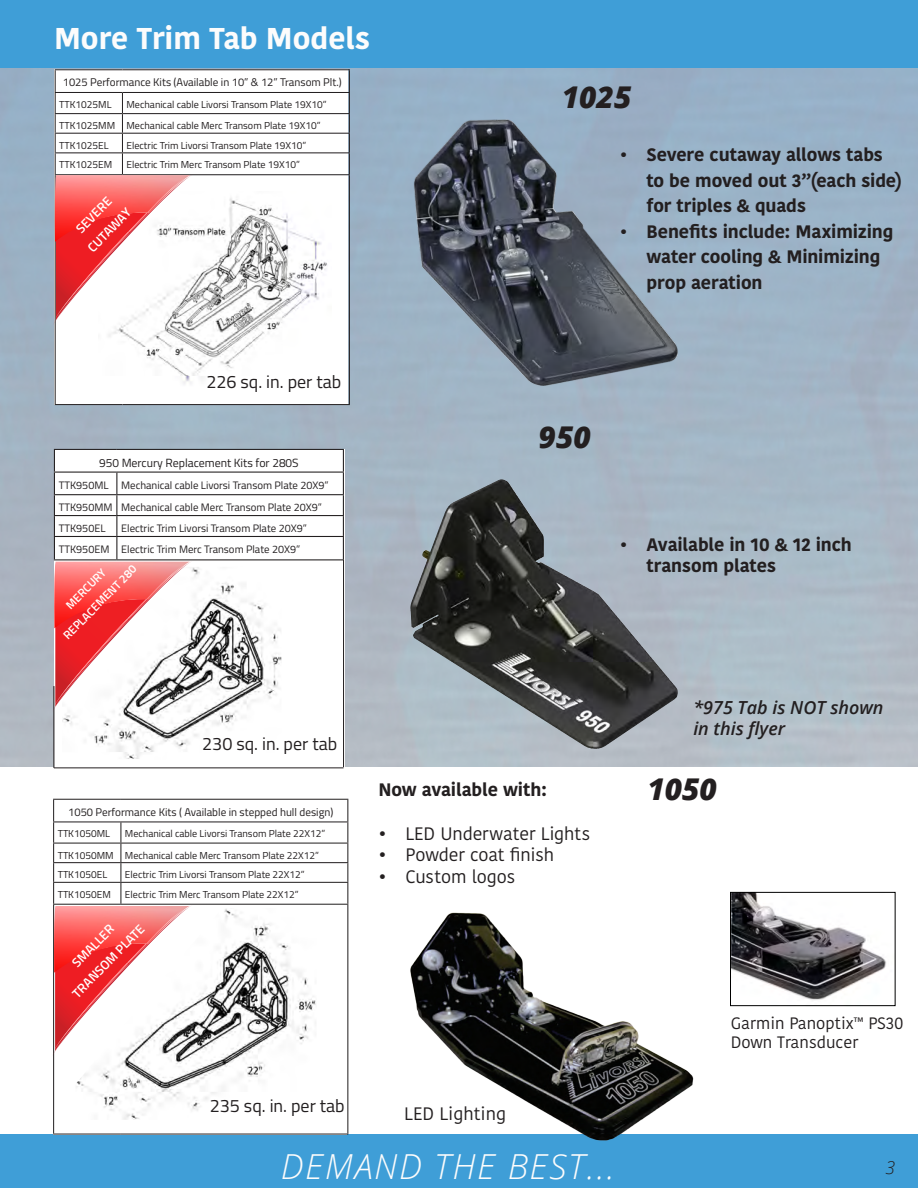
<style>
.page{position:relative;width:918px;height:1188px;background:#fff}
.page>*{position:absolute;margin:0;border:0;box-sizing:border-box;transform-origin:0 0}
.t1{font:italic 300 34.5px "Open Sans";letter-spacing:.05em;color:#fcfcfc}
.t2{font:700 30px "Kohinoor Bangla";color:#fcfcfc}
.t3{font:italic 800 30px "Open Sans";color:#231f20}
.t4{font:700 18px/25.5px "Kohinoor Bangla";letter-spacing:-.005em;color:#231f20}
.t5{font:18px "Kohinoor Bangla";letter-spacing:-.005em;color:#231f20}
.t6{font:18px "Titillium Web";color:#231f20}
.t7{font:italic 600 18px/21.6px "Open Sans";color:#231f20}
.t8{font:italic 300 18px "Open Sans";color:#231f20}
.Body_Bullets{font:16.5px "Kohinoor Bangla";color:#231f20}
.Body_Bullets-2{font:600 12.9px "Titillium Web";color:#fff}
.t9{font:11.85px "Titillium Web";color:#231f20}
.Body_Bullets-3{font:600 11.55px "Titillium Web";color:#fff}
.t10{font:11.1px "Titillium Web";color:#231f20}
.t11{font:10.8px "Titillium Web";color:#231f20}
.t12{font:10.2px "Titillium Web";color:#231f20}
</style>
<div class="page">
<img style="left:0;top:68px;width:918px;height:699px">
<div style="left:0;top:1px;width:918px;height:67px;background:#3f9ed7"></div>
<div style="left:0;top:1134px;width:918px;height:54px;background:#3f9ed7"></div>
<hr style="left:53px;top:799px;width:68px;height:1px;background:#231f20">
<hr style="left:121px;top:799px;width:227px;height:1px;background:#231f20">
<hr style="left:121px;top:821px;width:227px;height:1px;background:#231f20">
<hr style="left:121px;top:843px;width:227px;height:1px;background:#231f20">
<hr style="left:121px;top:862px;width:227px;height:1px;background:#231f20">
<hr style="left:121px;top:882px;width:227px;height:1px;background:#231f20">
<svg style="left:347px;top:800px;width:1px;height:104px"></svg>
<hr style="left:53px;top:905px;width:1px;height:229px;background:#231f20">
<hr style="left:121px;top:904px;width:227px;height:1px;background:#231f20">
<hr style="left:347px;top:905px;width:1px;height:229px;background:#231f20">
<hr style="left:53px;top:1134px;width:68px;height:1px;background:#231f20">
<hr style="left:121px;top:1134px;width:227px;height:1px;background:#231f20">
<img style="left:76px;top:909px;width:240px;height:211px">
<svg style="left:53px;top:800px;width:139px;height:257px"></svg>
<div style="left:55px;top:69px;width:293px;height:336px;background:#fff"></div>
<hr style="left:55px;top:69px;width:67px;height:1px;background:#231f20">
<hr style="left:122px;top:69px;width:228px;height:1px;background:#231f20">
<hr style="left:122px;top:92px;width:228px;height:1px;background:#231f20">
<hr style="left:122px;top:113px;width:228px;height:1px;background:#231f20">
<hr style="left:122px;top:133px;width:228px;height:1px;background:#231f20">
<hr style="left:122px;top:152px;width:228px;height:1px;background:#231f20">
<svg style="left:349px;top:70px;width:1px;height:104px"></svg>
<hr style="left:55px;top:175px;width:1px;height:229px;background:#231f20">
<hr style="left:122px;top:174px;width:228px;height:1px;background:#231f20">
<hr style="left:349px;top:175px;width:1px;height:229px;background:#231f20">
<hr style="left:55px;top:404px;width:67px;height:1px;background:#231f20">
<hr style="left:122px;top:404px;width:228px;height:1px;background:#231f20">
<img style="left:410px;top:912px;width:284px;height:229px">
<img style="left:732px;top:894px;width:154px;height:106px">
<div style="left:730px;top:892px;width:166px;height:114px;border:1px solid #000"></div>
<img style="left:108px;top:198px;width:219px;height:186px">
<svg style="left:53px;top:70px;width:140px;height:256px"></svg>
<img style="left:388px;top:102px;width:313px;height:302px">
<img style="left:439px;top:479px;width:61px;height:48px">
<div style="left:54px;top:449px;width:291px;height:318px;background:#fff"></div>
<hr style="left:54px;top:449px;width:63px;height:1px;background:#231f20">
<hr style="left:117px;top:449px;width:227px;height:1px;background:#231f20">
<hr style="left:117px;top:472px;width:227px;height:1px;background:#231f20">
<hr style="left:117px;top:494px;width:227px;height:1px;background:#231f20">
<hr style="left:117px;top:515px;width:227px;height:1px;background:#231f20">
<hr style="left:117px;top:536px;width:227px;height:1px;background:#231f20">
<svg style="left:343px;top:450px;width:1px;height:109px"></svg>
<hr style="left:117px;top:559px;width:227px;height:1px;background:#231f20">
<img style="left:62px;top:567px;width:219px;height:192px">
<hr style="left:54px;top:767px;width:290px;height:1px;background:#231f20">
<hr style="left:343px;top:560px;width:1px;height:207px;background:#231f20">
<hr style="left:53px;top:686px;width:1px;height:82px;background:#231f20">
<svg style="left:52px;top:450px;width:140px;height:262px"></svg>
<p class="t2" style="left:54px;top:12px;width:317px">More Trim Tab Models</p>
<p class="t10" style="left:63px;top:74px;width:280px">1025 Performance Kits (Available in 10” &amp; 12” Transom Plt.)</p>
<p class="t12" style="left:59px;top:97px;width:54px">TTK1025ML</p>
<p class="t12" style="left:127px;top:97px;width:202px">Mechanical cable Livorsi Transom Plate 19X10”</p>
<p class="t12" style="left:59px;top:118px;width:58px">TTK1025MM</p>
<p class="t12" style="left:127px;top:118px;width:195px">Mechanical cable Merc Transom Plate 19X10”</p>
<p class="t12" style="left:59px;top:138px;width:51px">TTK1025EL</p>
<p class="t12" style="left:127px;top:138px;width:181px">Electric Trim Livorsi Transom Plate 19X10”</p>
<p class="t12" style="left:59px;top:157px;width:55px">TTK1025EM</p>
<p class="t12" style="left:127px;top:157px;width:175px">Electric Trim Merc Transom Plate 19X10”</p>
<p class="Body_Bullets-2" style="left:71px;top:224px;width:46px;rotate:-46deg">SEVERE</p>
<p class="Body_Bullets-2" style="left:83px;top:243px;width:57px;rotate:-46deg">CUTAWAY</p>
<p class="t3" style="left:562px;top:75px;width:71px">1025</p>
<p class="t4" style="left:646px;top:141px;width:257px;text-indent:-27px">• Severe cutaway allows tabs to be moved out 3”(each side) for triples &amp; quads</p>
<p class="t4" style="left:646px;top:218px;width:248px;text-indent:-27px">• Benefits include: Maximizing water cooling &amp; Minimizing prop aeration</p>
<p class="t6" style="left:206px;top:369px;width:136px">226 sq. in. per tab</p>
<p class="t9" style="left:99px;top:454px;width:201px">950 Mercury Replacement Kits for 280S</p>
<p class="t11" style="left:59px;top:477px;width:51px">TTK950ML</p>
<p class="t11" style="left:121px;top:477px;width:209px">Mechanical cable Livorsi Transom Plate 20X9”</p>
<p class="t11" style="left:59px;top:500px;width:55px">TTK950MM</p>
<p class="t11" style="left:121px;top:500px;width:202px">Mechanical cable Merc Transom Plate 20X9”</p>
<p class="t11" style="left:59px;top:520px;width:48px">TTK950EL</p>
<p class="t11" style="left:121px;top:520px;width:187px">Electric Trim Livorsi Transom Plate 20X9”</p>
<p class="t11" style="left:59px;top:541px;width:52px">TTK950EM</p>
<p class="t11" style="left:121px;top:541px;width:181px">Electric Trim Merc Transom Plate 20X9”</p>
<p class="Body_Bullets-3" style="left:62px;top:601px;width:53px;rotate:-46deg">MERCURY</p>
<p class="Body_Bullets-3" style="left:59px;top:632px;width:101px;rotate:-46deg">REPLACEMENT 280</p>
<p class="t6" style="left:202px;top:730px;width:136px">230 sq. in. per tab</p>
<p class="t10" style="left:68px;top:804px;width:267px">1050 Performance Kits ( Available in stepped hull design)</p>
<p class="t12" style="left:58px;top:826px;width:54px">TTK1050ML</p>
<p class="t12" style="left:125px;top:826px;width:202px">Mechanical cable Livorsi Transom Plate 22X12”</p>
<p class="t12" style="left:58px;top:848px;width:58px">TTK1050MM</p>
<p class="t12" style="left:125px;top:848px;width:195px">Mechanical cable Merc Transom Plate 22X12”</p>
<p class="t12" style="left:58px;top:867px;width:51px">TTK1050EL</p>
<p class="t12" style="left:125px;top:867px;width:181px">Electric Trim Livorsi Transom Plate 22X12”</p>
<p class="t12" style="left:58px;top:887px;width:55px">TTK1050EM</p>
<p class="t12" style="left:125px;top:887px;width:175px">Electric Trim Merc Transom Plate 22X12”</p>
<p class="Body_Bullets-2" style="left:68px;top:989px;width:98px;rotate:-46deg">TRANSOM PLATE</p>
<p class="Body_Bullets-2" style="left:67px;top:958px;width:55px;rotate:-46deg">SMALLER</p>
<p class="t6" style="left:210px;top:1092px;width:136px">235 sq. in. per tab</p>
<p class="t3" style="left:539px;top:414px;width:54px">950</p>
<p class="t4" style="left:646px;top:533px;width:207px;line-height:21.6px;text-indent:-27px">• Available in 10 &amp; 12 inch transom plates</p>
<p class="t4" style="left:378px;top:776px;width:170px">Now available with:</p>
<p class="t5" style="left:378px;top:819px;width:213px">• LED Underwater Lights</p>
<p class="t5" style="left:378px;top:841px;width:177px">• Powder coat finish</p>
<p class="t5" style="left:378px;top:863px;width:138px">• Custom logos</p>
<p class="t7" style="left:693px;top:696px;width:192px">*975 Tab is NOT shown in this flyer</p>
<p class="t3" style="left:647px;top:767px;width:71px">1050</p>
<p class="t5" style="left:404px;top:1100px;width:103px">LED Lighting</p>
<p class="Body_Bullets" style="left:731px;top:1010px;width:175px">Garmin Panoptix™ PS30</p>
<p class="Body_Bullets" style="left:731px;top:1030px;width:129px">Down Transducer</p>
<p class="t1" style="left:281px;top:1142px;width:335px">DEMAND THE BEST...</p>
<p class="t8" style="left:886px;top:1155px;width:11px">3</p>
</div>
